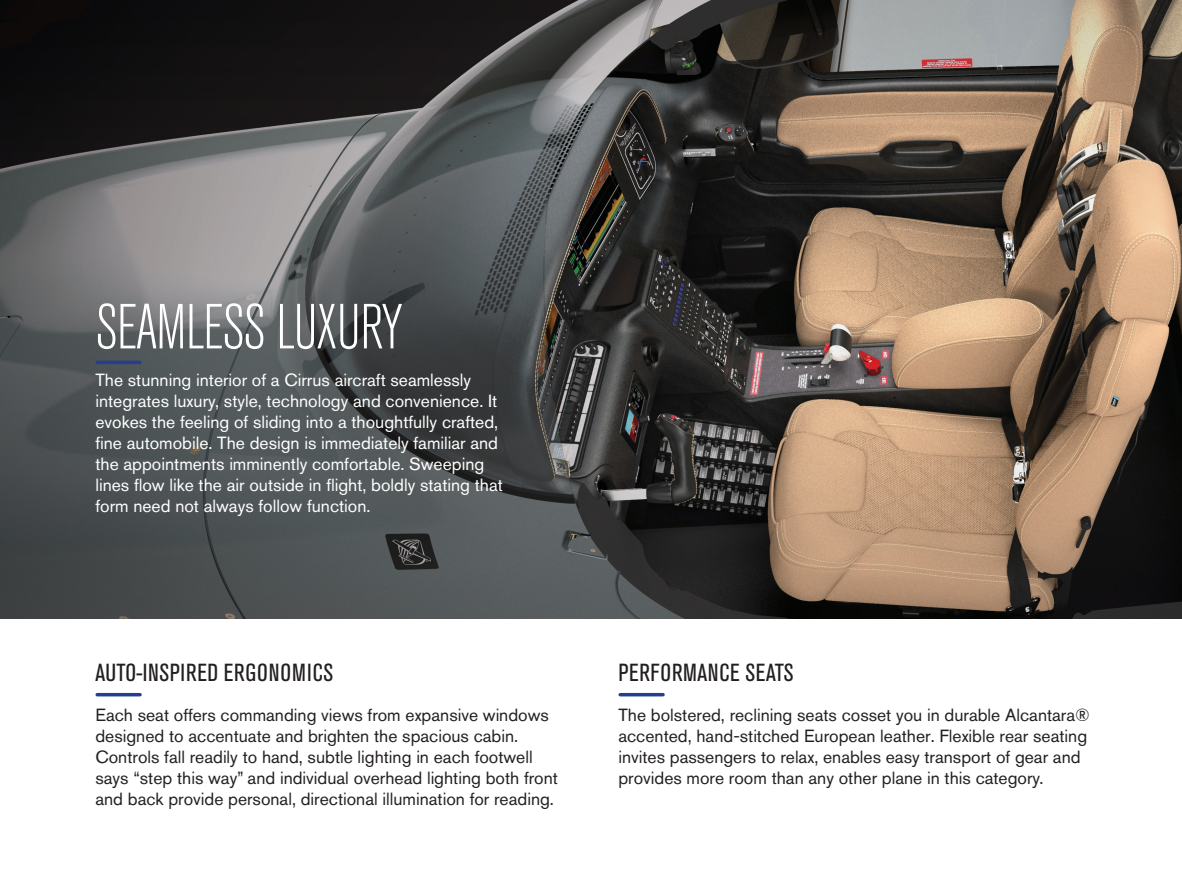
<style>
.page{position:relative;width:1182px;height:882px;background:#fff}
.page>*{position:absolute;margin:0;border:0;box-sizing:border-box;transform-origin:0 0}
.t1{font:300 condensed 63px "Akzidenz Grotesk BE";letter-spacing:-.025em;color:#fff;scale:.95 1}
.t2{font:condensed 24.5px "Akzidenz Grotesk BE";letter-spacing:.02em;color:#231f20}
.t3{font:17.5px/21px "Akzidenz Grotesk BQ";color:#231f20}
.t4{font:17.5px/21px "Akzidenz Grotesk BQ";color:#fff}
</style>
<div class="page">
<img style="left:0;top:0;width:1181px;height:619px">
<hr style="left:97px;top:361px;width:43px;height:3px;background:#253f8e">
<hr style="left:97px;top:693px;width:43px;height:3px;background:#253f8e">
<hr style="left:620px;top:693px;width:43px;height:3px;background:#253f8e">
<h1 class="t1" style="left:95px;top:293px;width:325px">SEAMLESS LUXURY</h1>
<p class="t4" style="left:95px;top:369px;width:409px">The stunning interior of a Cirrus aircraft seamlessly integrates luxury, style, technology and convenience. It evokes the feeling of sliding into a thoughtfully crafted, fine automobile. The design is immediately familiar and the appointments imminently comfortable. Sweeping lines flow like the air outside in flight, boldly stating that form need not always follow function.</p>
<h2 class="t2" style="left:95px;top:659px;width:239px">AUTO-INSPIRED ERGONOMICS</h2>
<p class="t3" style="left:95px;top:704px;width:464px">Each seat offers commanding views from expansive windows designed to accentuate and brighten the spacious cabin.<br>Controls fall readily to hand, subtle lighting in each footwell says “step this way” and individual overhead lighting both front and back provide personal, directional illumination for reading.</p>
<h2 class="t2" style="left:618px;top:659px;width:177px">PERFORMANCE SEATS</h2>
<p class="t3" style="left:618px;top:704px;width:473px">The bolstered, reclining seats cosset you in durable Alcantara® accented, hand-stitched European leather. Flexible rear seating invites passengers to relax, enables easy transport of gear and provides more room than any other plane in this category.</p>
</div>
